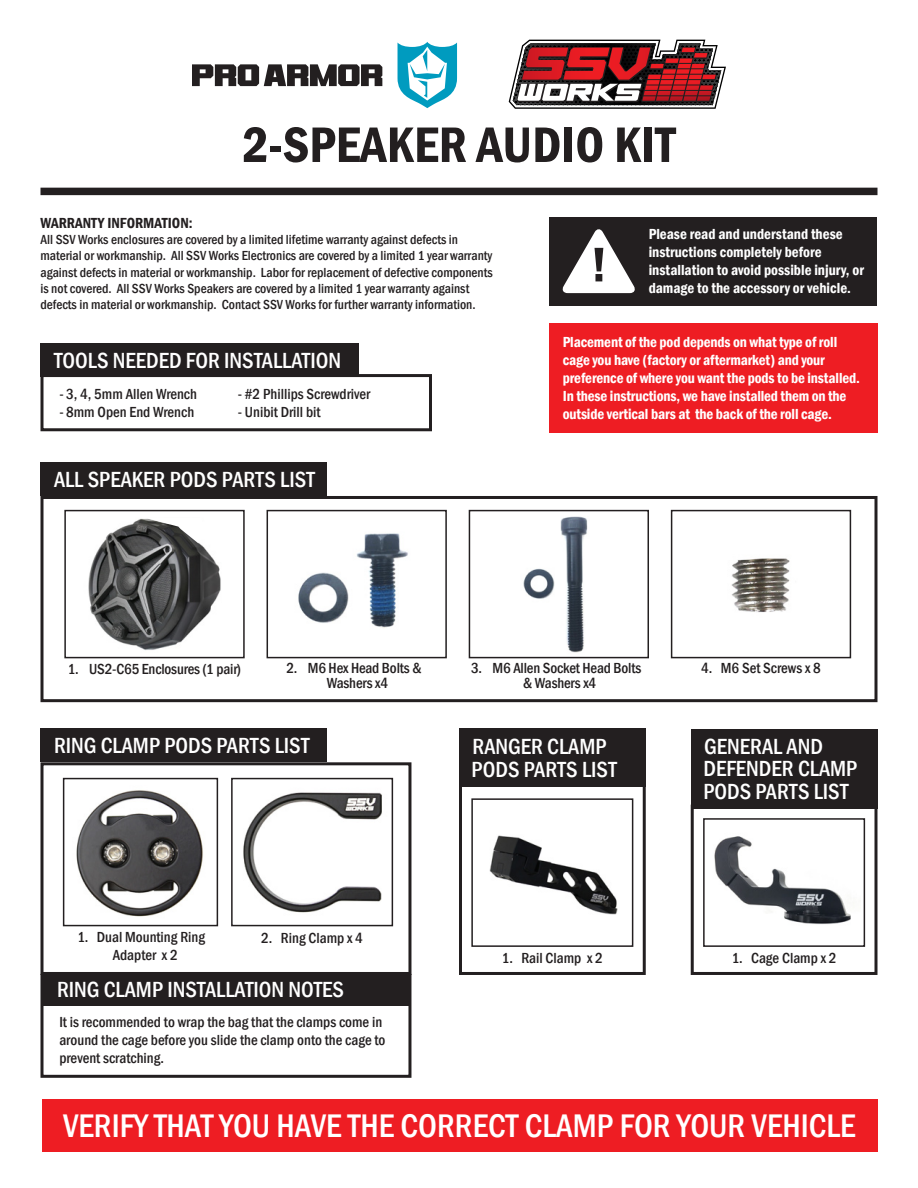
<style>
.page{position:relative;width:918px;height:1188px;background:#fff}
.page>*{position:absolute;margin:0;border:0;box-sizing:border-box;transform-origin:0 0}
.t1{font:600 condensed 51.75px "Franklin Gothic";color:#231f20}
.t2{font:600 condensed 50.4px "Franklin Gothic";color:#231f20}
.t3{font:500 condensed 33.6px "Franklin Gothic";color:#fff}
.t4{font:500 condensed 22.5px/22.5px "Franklin Gothic";color:#fff}
.t5{font:500 condensed 15px/15px "Franklin Gothic";color:#231f20;text-align:center}
.t6{font:600 condensed 15px/18px "Franklin Gothic";letter-spacing:-.01em;color:#fff}
.t7{font:600 condensed 15px "Franklin Gothic";color:#231f20}
.t8{font:500 condensed 13.5px/16.2px "Franklin Gothic";color:#231f20}
</style>
<div class="page">
<div style="left:549px;top:217px;width:328px;height:88px;background:#231f20"></div>
<div style="left:40px;top:188px;width:838px;height:7px;background:#231f20"></div>
<svg style="left:562px;top:229px;width:73px;height:64px"></svg>
<div style="left:40px;top:343px;width:319px;height:34px;background:#231f20"></div>
<div style="left:40px;top:462px;width:287px;height:34px;background:#231f20"></div>
<div style="left:40px;top:729px;width:287px;height:33px;background:#231f20"></div>
<div style="left:40px;top:496px;width:838px;height:206px;border:3px solid #231f20"></div>
<div style="left:40px;top:762px;width:371px;height:213px;border:3px solid #231f20"></div>
<div style="left:40px;top:974px;width:371px;height:104px;border:3px solid #231f20"></div>
<div style="left:40px;top:374px;width:392px;height:57px;border:3px solid #231f20"></div>
<img style="left:298px;top:533px;width:110px;height:95px">
<div style="left:267px;top:510px;width:180px;height:148px;border:2px solid #231f20"></div>
<img style="left:76px;top:790px;width:127px;height:127px">
<div style="left:63px;top:778px;width:155px;height:148px;border:2px solid #231f20"></div>
<div style="left:459px;top:729px;width:187px;height:58px;background:#231f20"></div>
<div style="left:459px;top:781px;width:187px;height:194px;border:3px solid #231f20"></div>
<img style="left:489px;top:835px;width:129px;height:79px">
<div style="left:471px;top:798px;width:162px;height:149px;border:2px solid #231f20"></div>
<div style="left:691px;top:729px;width:187px;height:80px;background:#231f20"></div>
<div style="left:691px;top:805px;width:187px;height:170px;border:3px solid #231f20"></div>
<img style="left:714px;top:836px;width:137px;height:88px">
<div style="left:703px;top:818px;width:162px;height:129px;border:2px solid #231f20"></div>
<img style="left:523px;top:516px;width:65px;height:137px">
<div style="left:469px;top:510px;width:180px;height:148px;border:2px solid #231f20"></div>
<img style="left:243px;top:792px;width:139px;height:121px">
<div style="left:231px;top:778px;width:162px;height:148px;border:2px solid #231f20"></div>
<img style="left:731px;top:558px;width:59px;height:55px">
<div style="left:671px;top:510px;width:180px;height:148px;border:2px solid #231f20"></div>
<div style="left:549px;top:323px;width:329px;height:110px;background:#ee1d23"></div>
<svg style="left:509px;top:40px;width:217px;height:69px"></svg>
<svg style="left:398px;top:42px;width:59px;height:66px"></svg>
<svg style="left:192px;top:64px;width:190px;height:22px"></svg>
<div style="left:64px;top:510px;width:181px;height:148px;border:2px solid #231f20"></div>
<img style="left:88px;top:518px;width:133px;height:132px">
<svg style="left:147px;top:518px;width:59px;height:25px"></svg>
<div style="left:44px;top:972px;width:367px;height:34px;background:#231f20"></div>
<div style="left:42px;top:1099px;width:836px;height:53px;background:#ee1d23"></div>
<p class="t1" style="left:242px;top:110px;width:435px">2-SPEAKER AUDIO KIT</p>
<p class="t7" style="left:40px;top:213px;width:154px">WARRANTY INFORMATION:</p>
<p class="t8" style="left:40px;top:232px;width:454px">All SSV Works enclosures are covered by a limited lifetime warranty against defects in material or workmanship. All SSV Works Electronics are covered by a limited 1 year warranty against defects in material or workmanship. Labor for replacement of defective components is not covered. All SSV Works Speakers are covered by a limited 1 year warranty against defects in material or workmanship. Contact SSV Works for further warranty information.</p>
<p class="t4" style="left:54px;top:349px;width:289px">TOOLS NEEDED FOR INSTALLATION</p>
<p class="t5" style="left:59px;top:386px;width:139px">- 3, 4, 5mm Allen Wrench</p>
<p class="t5" style="left:59px;top:404px;width:136px">- 8mm Open End Wrench</p>
<p class="t5" style="left:238px;top:386px;width:134px">- #2 Phillips Screwdriver</p>
<p class="t5" style="left:238px;top:404px;width:84px">- Unibit Drill bit</p>
<p class="t4" style="left:54px;top:468px;width:262px">ALL SPEAKER PODS PARTS LIST</p>
<p class="t2" style="left:590px;top:231px;width:19px">!</p>
<p class="t6" style="left:649px;top:224px;width:217px">Please read and understand these instructions completely before installation to avoid possible injury, or damage to the accessory or vehicle.</p>
<p class="t6" style="left:563px;top:333px;width:299px">Placement of the pod depends on what type of roll cage you have (factory or aftermarket) and your preference of where you want the pods to be installed.<br>In these instructions, we have installed them on the outside vertical bars at the back of the roll cage.</p>
<p class="t5" style="left:68px;top:662px;width:175px">1. US2-C65 Enclosures (1 pair)</p>
<p class="t5" style="left:286px;top:660px;width:137px">2. M6 Hex Head Bolts &amp;<br>Washers x4</p>
<p class="t5" style="left:471px;top:660px;width:172px">3. M6 Allen Socket Head Bolts &amp; Washers x4</p>
<p class="t5" style="left:701px;top:660px;width:121px">4. M6 Set Screws x 8</p>
<p class="t4" style="left:54px;top:734px;width:257px">RING CLAMP PODS PARTS LIST</p>
<p class="t4" style="left:472px;top:735px;width:147px">RANGER CLAMP<br>PODS PARTS LIST</p>
<p class="t4" style="left:703px;top:735px;width:156px">GENERAL AND<br>DEFENDER CLAMP<br>PODS PARTS LIST</p>
<p class="t5" style="left:77px;top:929px;width:129px">1. Dual Mounting Ring</p>
<p class="t5" style="left:261px;top:930px;width:103px">2. Ring Clamp x 4</p>
<p class="t5" style="left:113px;top:947px;width:66px">Adapter x 2</p>
<p class="t4" style="left:57px;top:978px;width:289px">RING CLAMP INSTALLATION NOTES</p>
<p class="t5" style="left:59px;top:1013px;width:328px;line-height:18px;text-align:left">It is recommended to wrap the bag that the clamps come in around the cage before you slide the clamp onto the cage to prevent scratching.</p>
<p class="t5" style="left:502px;top:950px;width:102px">1. Rail Clamp x 2</p>
<p class="t5" style="left:732px;top:950px;width:106px">1. Cage Clamp x 2</p>
<p class="t3" style="left:63px;top:1104px;width:794px">VERIFY THAT YOU HAVE THE CORRECT CLAMP FOR YOUR VEHICLE</p>
</div>
